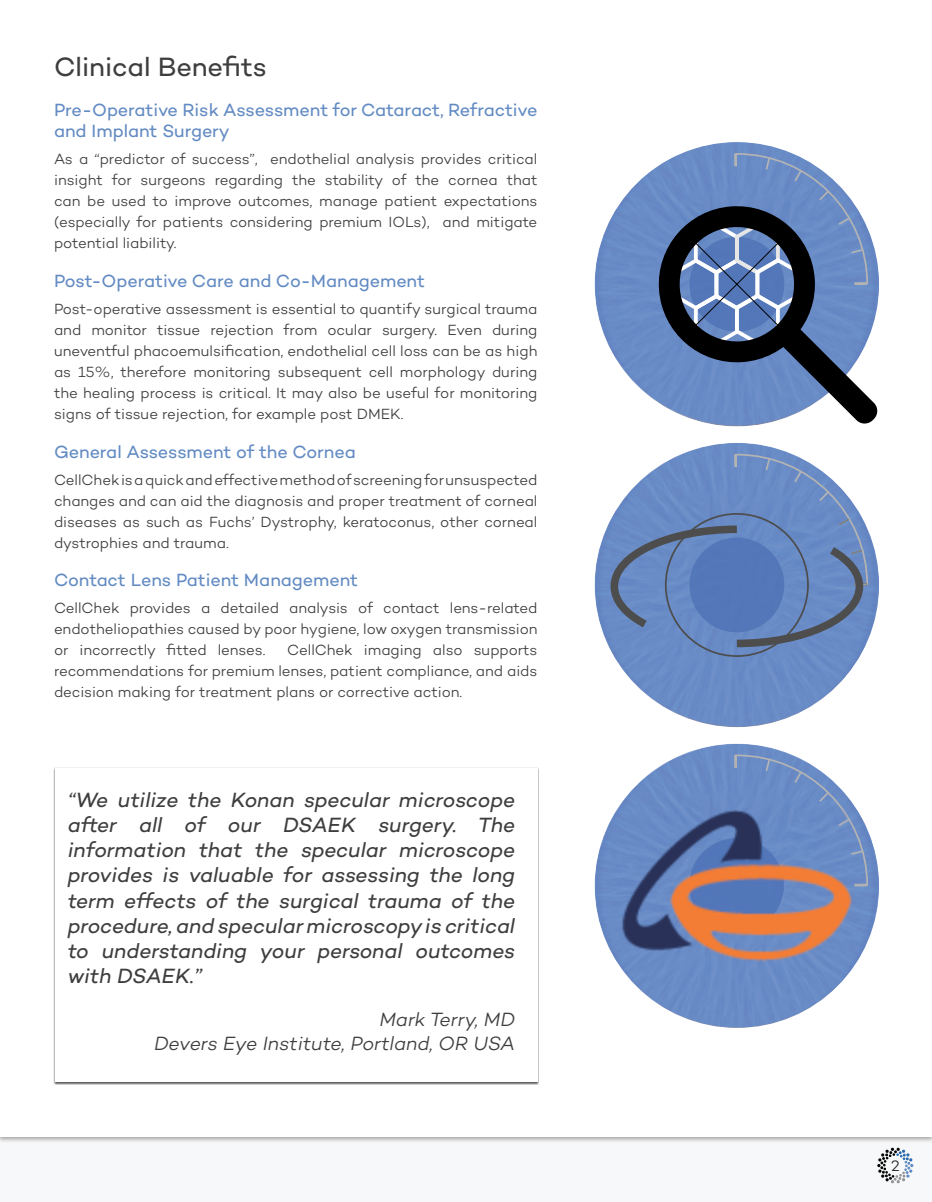
<style>
.page{position:relative;width:932px;height:1202px;background:#fff}
.page>*{position:absolute;margin:0;border:0;box-sizing:border-box;transform-origin:0 0}
.t1{font:27px "Campton";letter-spacing:-.005em;color:#3e3e3f}
.t2{font:italic 21px/25.2px "Campton";letter-spacing:-.005em;color:#3e3e3f;text-align:justify}
.t3{font:italic 300 19.5px "Campton";letter-spacing:-.005em;color:#3e3e3f}
.t4{font:18px/21px "Campton";letter-spacing:-.005em;color:#638bc3}
.t5{font:300 15.3px "Campton";color:#231f20}
.t6{font:300 15px/21px "Campton";letter-spacing:-.005em;color:#3e3e3f;text-align:justify}
</style>
<div class="page">
<div style="left:0;top:1096px;width:932px;height:105px;background:#f7f8f9"></div>
<div style="left:0;top:0;width:932px;height:1136px;background:#fff"></div>
<svg style="left:877px;top:1147px;width:36px;height:36px"></svg>
<div style="left:53px;top:767px;width:486px;height:317px;background:#231f20;opacity:.75"></div>
<div style="left:55px;top:768px;width:482px;height:313px;background:#fff"></div>
<div style="left:594px;top:743px;width:285px;height:284px;background:#688bc6;border-radius:142px"></div>
<svg style="left:733px;top:753px;width:135px;height:134px"></svg>
<img style="left:621px;top:808px;width:231px;height:155px">
<div style="left:594px;top:443px;width:285px;height:284px;background:#698bc6;border-radius:142px"></div>
<svg style="left:606px;top:453px;width:262px;height:198px;background:#718ec0"></svg>
<div style="left:594px;top:142px;width:285px;height:284px;background:#698bc6;border-radius:142px"></div>
<svg style="left:647px;top:152px;width:232px;height:274px;background:#6a80a7"></svg>
<p class="t1" style="left:54px;top:49px;width:214px">Clinical Benefits</p>
<p class="t4" style="left:54px;top:99px;width:485px">Pre-Operative Risk Assessment for Cataract, Refractive and Implant Surgery</p>
<p class="t6" style="left:54px;top:148px;width:485px">As a “predictor of success”, endothelial analysis provides critical insight for surgeons regarding the stability of the cornea that can be used to improve outcomes, manage patient expectations (especially for patients considering premium IOLs), and mitigate potential liability.</p>
<p class="t4" style="left:54px;top:270px;width:372px">Post-Operative Care and Co-Management</p>
<p class="t6" style="left:54px;top:298px;width:485px">Post-operative assessment is essential to quantify surgical trauma and monitor tissue rejection from ocular surgery. Even during uneventful phacoemulsification, endothelial cell loss can be as high as 15%, therefore monitoring subsequent cell morphology during the healing process is critical. It may also be useful for monitoring signs of tissue rejection, for example post DMEK.</p>
<p class="t4" style="left:54px;top:441px;width:303px">General Assessment of the Cornea</p>
<p class="t6" style="left:54px;top:469px;width:485px">CellChek is a quick and effective method of screening for unsuspected changes and can aid the diagnosis and proper treatment of corneal diseases as such as Fuchs’ Dystrophy, keratoconus, other corneal dystrophies and trauma.</p>
<p class="t4" style="left:54px;top:569px;width:305px">Contact Lens Patient Management</p>
<p class="t6" style="left:54px;top:597px;width:485px">CellChek provides a detailed analysis of contact lens-related endotheliopathies caused by poor hygiene, low oxygen transmission or incorrectly fitted lenses.</p>
<p class="t6" style="left:54px;top:639px;width:485px;text-indent:233px">CellChek imaging also supports recommendations for premium lenses, patient compliance, and aids decision making for treatment plans or corrective action.</p>
<p class="t2" style="left:68px;top:786px;width:449px">“We utilize the Konan specular microscope after all of our DSAEK surgery. The information that the specular microscope provides is valuable for assessing the long term effects of the surgical trauma of the procedure, and specular microscopy is critical to understanding your personal outcomes with DSAEK.”</p>
<p class="t3" style="left:379px;top:1007px;width:137px">Mark Terry, MD</p>
<p class="t3" style="left:154px;top:1031px;width:362px">Devers Eye Institute, Portland, OR USA</p>
<p class="t5" style="left:891px;top:1155px;width:10px">2</p>
</div>
